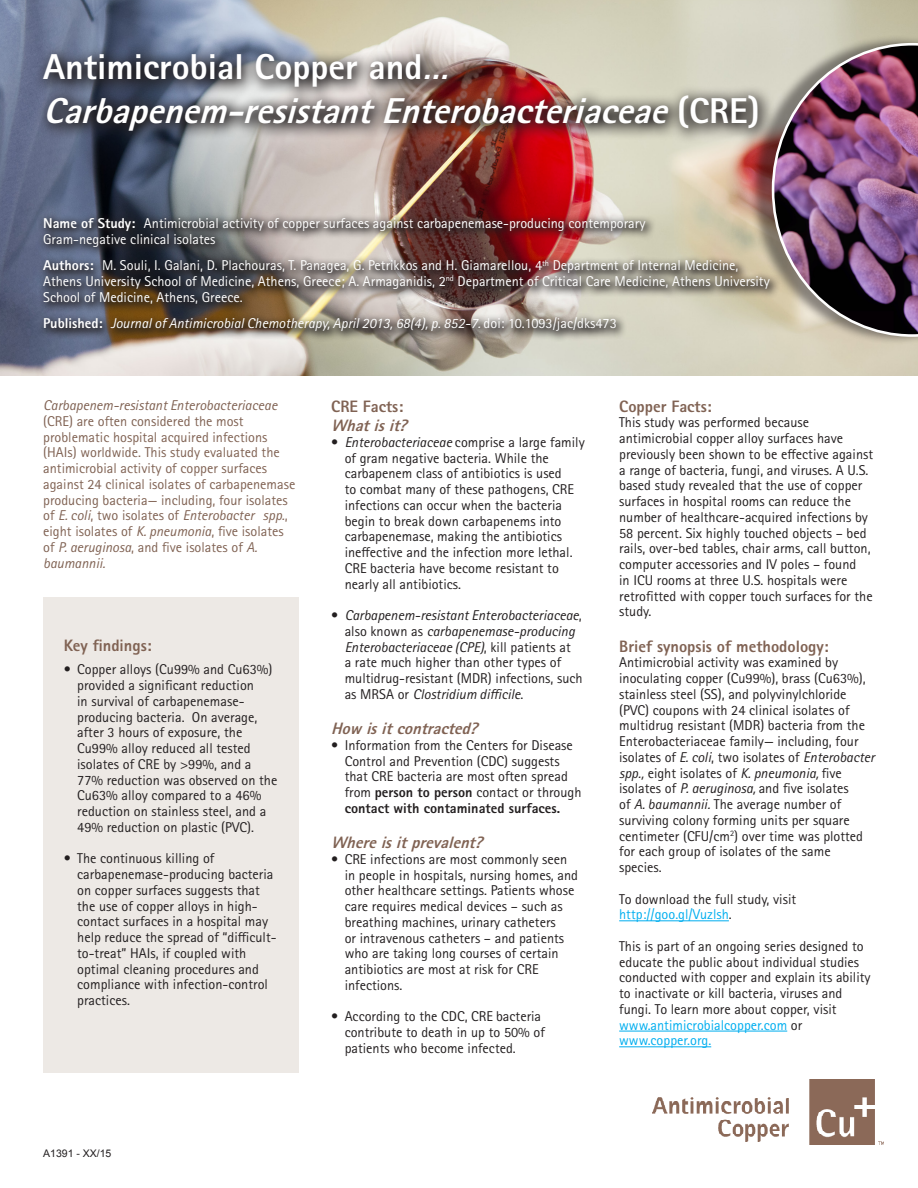
<style>
.page{position:relative;width:918px;height:1188px;background:#fff}
.page>*{position:absolute;margin:0;border:0;box-sizing:border-box;transform-origin:0 0}
.t1{font:italic 800 36px "Rotis Sans Serif Pro";color:#fff}
.t2{font:800 36px "Rotis Sans Serif Pro";color:#fff}
.Subhead{font:800 16.5px "Rotis Sans Serif Pro";color:#806253}
.Subhead-2{font:italic 800 16.5px "Rotis Sans Serif Pro";color:#806253}
.Bullets{font:14.25px/15.8px "Rotis Sans Serif Pro";color:#231f20}
.Body{font:14.25px/15.8px "Rotis Sans Serif Pro";color:#231f20}
.Body-2{font:14.25px/15.8px "Rotis Sans Serif Pro";color:#806253}
.Body-3{font:14.25px/15.8px "Rotis Sans Serif Pro";color:#fff}
.Body-4{font:italic 14.25px "Rotis Sans Serif Pro";color:#fff}
.Body-5{font:14.25px "Rotis Sans Serif Pro";color:#00aeef}
.t3{font:10.5px "Arial";color:#231f20}
.s1{font-style:italic}
.s2{font-style:normal}
.s3{font-weight:800}
.s4{font-weight:800;font-style:normal}
.s5{color:#00aeef}
.s6{color:#231f20}
</style>
<div class="page">
<img style="left:0;top:0;width:918px;height:376px">
<div style="left:43px;top:598px;width:256px;height:475px;background:#ede9e5"></div>
<hr style="left:619px;top:920px;width:110px;height:1px;background:#00aeef">
<hr style="left:619px;top:1031px;width:168px;height:1px;background:#00aeef">
<hr style="left:619px;top:1046px;width:92px;height:1px;background:#00aeef">
<img style="left:653px;top:1080px;width:230px;height:65px">
<div style="left:749px;top:35px;width:169px;height:310px;background:#231f20;opacity:.5"></div>
<img style="left:772px;top:43px;width:146px;height:294px">
<img style="left:32px;top:43px;width:743px;height:104px">
<div style="left:38px;top:212px;width:743px;height:131px;background:#231f20;opacity:.85"></div>
<p class="t2" style="left:43px;top:44px;width:419px">Antimicrobial Copper and<span class="s1">…</span></p>
<p class="t1" style="left:43px;top:88px;width:718px">Carbapenem-resistantEnterobacteriaceae<span class="s2">( C R E )</span></p>
<p class="Body-3" style="left:43px;top:216px;width:604px"><span class="s3">Name of Study:</span> Antimicrobial activity of copper surfaces against carbapenemase-producing contemporary<br>Gram-negative clinical isolates</p>
<p class="Body-3" style="left:43px;top:258px;width:728px"><span class="s3">Authors:</span> M. Souli, I. Galani, D. Plachouras, T. Panagea, G. Petrikkos and H. Giamarellou, 4<sup>th</sup> Department of Internal Medicine,<br>Athens University School of Medicine, Athens, Greece; A. Armaganidis, 2<sup>nd</sup> Department of Critical Care Medicine, Athens University<br>School of Medicine, Athens, Greece.</p>
<p class="Body-4" style="left:43px;top:315px;width:575px"><span class="s4">Published:</span> Journal of Antimicrobial Chemotherapy, April 2013, 68(4), p. 852-7. <span class="s2">doi: 10.1093/jac/dks473</span></p>
<p class="Body-2" style="left:43px;top:398px;width:254px"><span class="s1">Carbapenem-resistant Enterobacteriaceae </span>(CRE) are often considered the most problematic hospital acquired infections (HAIs) worldwide. This study evaluated the antimicrobial activity of copper surfaces against 24 clinical isolates of carbapenemase producing bacteria— including, four isolates of <span class="s1">E. coli</span>, two isolates of <span class="s1">Enterobacter spp.</span>, eight isolates of <span class="s1">K. pneumonia</span>, five isolates of <span class="s1">P. aeruginosa</span>, and five isolates of <span class="s1">A. baumannii.</span></p>
<p class="Subhead" style="left:331px;top:396px;width:74px">CRE Facts:</p>
<p class="Subhead-2" style="left:331px;top:415px;width:83px">Whatisit?</p>
<p class="Bullets" style="left:345px;top:434px;width:242px;text-indent:-14px">• <span class="s1">Enterobacteriaceae</span> comprise a large family of gram negative bacteria. While the carbapenem class of antibiotics is used<br>to combat many of these pathogens, CRE infections can occur when the bacteria begin to break down carbapenems into carbapenemase, making the antibiotics ineffective and the infection more lethal.<br>CRE bacteria have become resistant to nearly all antibiotics.</p>
<p class="Bullets" style="left:345px;top:608px;width:239px;text-indent:-14px">• <span class="s1">Carbapenem-resistant Enterobacteriaceae</span>, also known as <span class="s1">carbapenemase-producing Enterobacteriaceae (CPE)</span>, kill patients at<br>a rate much higher than other types of multidrug-resistant (MDR) infections, such as MRSA or <span class="s1">Clostridium difficile</span>.</p>
<p class="Subhead-2" style="left:331px;top:718px;width:153px">How isitcontracted?</p>
<p class="Bullets" style="left:345px;top:737px;width:238px;text-indent:-14px">• Information from the Centers for Disease Control and Prevention (CDC) suggests that CRE bacteria are most often spread from <span class="s3">person to person</span> contact or through <span class="s3">contact with contaminated surfaces.</span></p>
<p class="Subhead-2" style="left:331px;top:832px;width:158px">Whereisitprevalent?</p>
<p class="Bullets" style="left:345px;top:851px;width:235px;text-indent:-14px">• CRE infections are most commonly seen in people in hospitals, nursing homes, and other healthcare settings. Patients whose care requires medical devices – such as breathing machines, urinary catheters<br>or intravenous catheters – and patients who are taking long courses of certain antibiotics are most at risk for CRE infections.</p>
<p class="Bullets" style="left:345px;top:1009px;width:202px;text-indent:-14px">• According to the CDC, CRE bacteria contribute to death in up to 50% of patients who become infected.</p>
<p class="Subhead" style="left:64px;top:635px;width:89px">Key findings:</p>
<p class="Bullets" style="left:77px;top:662px;width:202px;text-indent:-14px">• Copper alloys (Cu99% and Cu63%) provided a significant reduction<br>in survival of carbapenemase&shy;producing bacteria. On average, after 3 hours of exposure, the<br>Cu99% alloy reduced all tested isolates of CRE by &gt;99%, and a<br>77% reduction was observed on the<br>Cu63% alloy compared to a 46% reduction on stainless steel, and a<br>49% reduction on plastic (PVC).</p>
<p class="Bullets" style="left:77px;top:851px;width:201px;text-indent:-14px">• The continuous killing of carbapenemase-producing bacteria on copper surfaces suggests that the use of copper alloys in high&shy;contact surfaces in a hospital may help reduce the spread of “difficult&shy;to-treat” HAIs, if coupled with optimal cleaning procedures and compliance with infection-control practices.</p>
<p class="Subhead" style="left:619px;top:396px;width:94px">Copper Facts:</p>
<p class="Body" style="left:619px;top:415px;width:255px">This study was performed because antimicrobial copper alloy surfaces have previously been shown to be effective against a range of bacteria, fungi, and viruses. A U.S. based study revealed that the use of copper surfaces in hospital rooms can reduce the number of healthcare-acquired infections by 58 percent. Six highly touched objects – bed rails, over-bed tables, chair arms, call button, computer accessories and IV poles – found<br>in ICU rooms at three U.S. hospitals were retrofitted with copper touch surfaces for the study.</p>
<p class="Subhead" style="left:619px;top:636px;width:211px">Brief synopsis of methodology:</p>
<p class="Body" style="left:619px;top:655px;width:257px">Antimicrobial activity was examined by inoculating copper (Cu99%), brass (Cu63%), stainless steel (SS), and polyvinylchloride (PVC) coupons with 24 clinical isolates of multidrug resistant (MDR) bacteria from the Enterobacteriaceae family— including, four isolates of <span class="s1">E. coli</span>, two isolates of <span class="s1">Enterobacter spp.,</span> eight isolates of <span class="s1">K. pneumonia,</span> five isolates of <span class="s1">P. aeruginosa,</span> and five isolates<br>of <span class="s1">A. baumannii.</span> The average number of surviving colony forming units per square centimeter (CFU/cm<sup>2</sup>) over time was plotted for each group of isolates of the same species.</p>
<p class="Body" style="left:619px;top:891px;width:178px">To download the full study, visit <span class="s5">http://goo.gl/Vuzlsh</span>.</p>
<p class="Body" style="left:619px;top:938px;width:253px">This is part of an ongoing series designed to educate the public about individual studies conducted with copper and explain its ability to inactivate or kill bacteria, viruses and fungi. To learn more about copper, visit</p>
<p class="Body-5" style="left:619px;top:1016px;width:185px">www.antimicrobialcopper.com <span class="s6">or</span></p>
<p class="Body-5" style="left:619px;top:1032px;width:94px">www.copper.org.</p>
<p class="t3" style="left:43px;top:1147px;width:70px">A1391 - XX/15</p>
</div>
